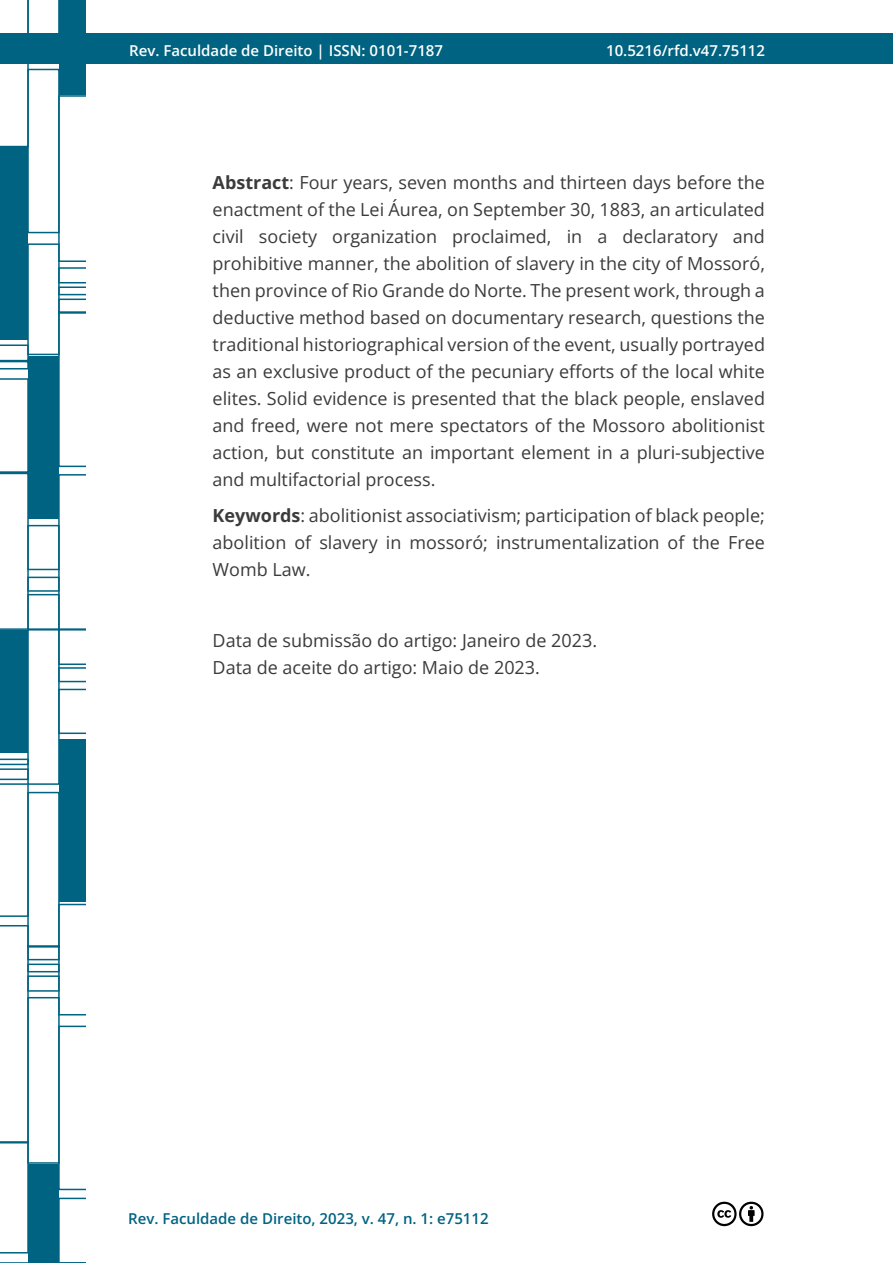
<style>
.page{position:relative;width:893px;height:1263px;background:#fff}
.page>*{position:absolute;margin:0;border:0;box-sizing:border-box;transform-origin:0 0}
.t1{font:18px/27px "Open Sans";color:#3c3b3b;text-align:justify}
.t2{font:600 15px "Open Sans";color:#fff}
.t3{font:600 15px "Open Sans";color:#006382}
.s1{font-weight:700}
</style>
<div class="page">
<div style="left:0;top:33px;width:893px;height:31px;background:#006381"></div>
<svg style="left:0;top:0;width:85px;height:1263px"></svg>
<svg style="left:712px;top:1201px;width:52px;height:26px"></svg>
<p class="t2" style="left:129px;top:40px;width:315px">Rev. Faculdade de Direito | ISSN: 0101-7187</p>
<p class="t2" style="left:606px;top:40px;width:160px">10.5216/rfd.v47.75112</p>
<p class="t1" style="left:213px;top:169px;width:554px"><span class="s1">Abstract</span>: Four years, seven months and thirteen days before the enactment of the Lei Áurea, on September 30, 1883, an articulated civil society organization proclaimed, in a declaratory and prohibitive manner, the abolition of slavery in the city of Mossoró, then province of Rio Grande do Norte. The present work, through a deductive method based on documentary research, questions the traditional historiographical version of the event, usually portrayed as an exclusive product of the pecuniary efforts of the local white elites. Solid evidence is presented that the black people, enslaved and freed, were not mere spectators of the Mossoro abolitionist action, but constitute an important element in a pluri-subjective and multifactorial process.</p>
<p class="t1" style="left:213px;top:501px;width:554px"><span class="s1">Keywords</span>: abolitionist associativism; participation of black people; abolition of slavery in mossoró; instrumentalization of the Free Womb Law.</p>
<p class="t1" style="left:213px;top:626px;width:386px">Data de submissão do artigo: Janeiro de 2023.<br>Data de aceite do artigo: Maio de 2023.</p>
<p class="t3" style="left:128px;top:1208px;width:362px">Rev. Faculdade de Direito, 2023, v. 47, n. 1: e75112</p>
</div>
